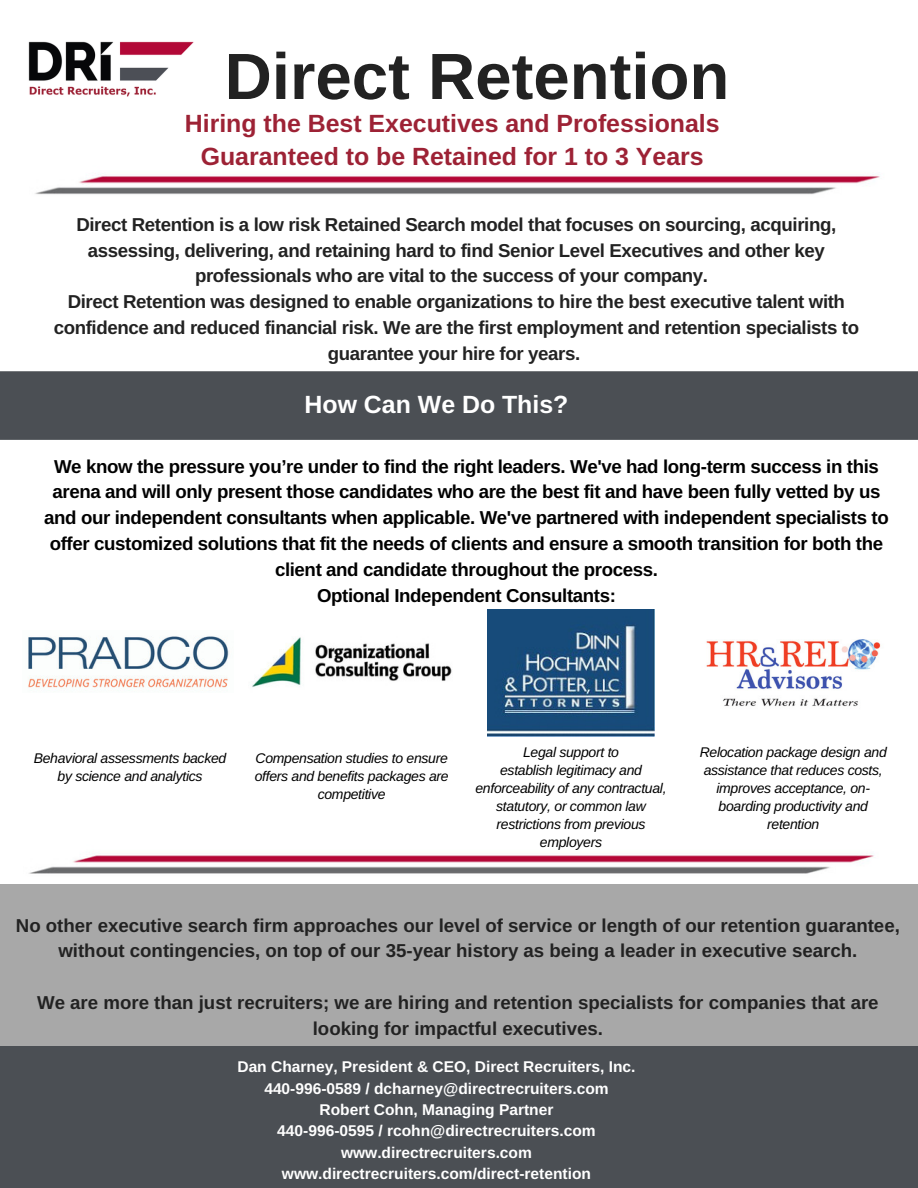
<style>
.page{position:relative;width:918px;height:1188px;background:#fff}
.page>*{position:absolute;margin:0;border:0;box-sizing:border-box;transform-origin:0 0}
.t1{font:700 65.4px "Arimo";color:#222}
.t2{font:700 24.9px/33.8px "Arimo";color:#9d2235;text-align:center}
.t3{font:700 24.9px "Arimo";color:#fff}
.t4{font:700 18.75px/25.8px "Arimo";letter-spacing:-.02em;color:#000;text-align:center}
.t5{font:700 18.75px/25.8px "Arimo";letter-spacing:-.02em;color:#222;text-align:center}
.t6{font:700 18.75px/25.8px "Arimo";color:#222;text-align:center}
.t7{font:700 15.6px/21.3px "Arimo";color:#fff;text-align:center}
.t8{font:italic 13.95px/18px "Arimo";letter-spacing:-.02em;color:#000;text-align:center}
</style>
<div class="page">
<img style="left:28px;top:41px;width:166px;height:56px">
<div style="left:0;top:371px;width:918px;height:69px;background:#4b4f54"></div>
<img style="left:35px;top:174px;width:845px;height:21px">
<img style="left:29px;top:853px;width:845px;height:21px">
<div style="left:0;top:884px;width:918px;height:304px;background:#a8a8a8"></div>
<div style="left:0;top:1046px;width:918px;height:142px;background:#4b4f54"></div>
<img style="left:487px;top:610px;width:168px;height:127px">
<img style="left:706px;top:639px;width:175px;height:68px">
<img style="left:252px;top:637px;width:200px;height:51px">
<img style="left:28px;top:636px;width:201px;height:53px">
<h1 class="t1" style="left:225px;top:40px;width:506px">Direct Retention</h1>
<h2 class="t2" style="left:185px;top:106px;width:536px">Hiring the Best Executives and Professionals<br>Guaranteed to be Retained for 1 to 3 Years</h2>
<p class="t5" style="left:54px;top:211px;width:807px">Direct Retention is a low risk Retained Search model that focuses on sourcing, acquiring, assessing, delivering, and retaining hard to find Senior Level Executives and other key professionals who are vital to the success of your company.<br>Direct Retention was designed to enable organizations to hire the best executive talent with confidence and reduced financial risk. We are the first employment and retention specialists to guarantee your hire for years.</p>
<h2 class="t3" style="left:305px;top:390px;width:265px">How Can We Do This?</h2>
<p class="t4" style="left:44px;top:453px;width:846px">We know the pressure you’re under to find the right leaders. We've had long-term success in this arena and will only present those candidates who are the best fit and have been fully vetted by us and our independent consultants when applicable. We've partnered with independent specialists to offer customized solutions that fit the needs of clients and ensure a smooth transition for both the client and candidate throughout the process.<br>Optional Independent Consultants:</p>
<p class="t8" style="left:34px;top:750px;width:194px">Behavioral assessments backed by science and analytics</p>
<p class="t8" style="left:700px;top:743px;width:189px">Relocation package design and assistance that reduces costs, improves acceptance, on&shy;boarding productivity and retention</p>
<p class="t8" style="left:255px;top:750px;width:196px">Compensation studies to ensure offers and benefits packages are competitive</p>
<p class="t8" style="left:476px;top:743px;width:193px">Legal support to<br>establish legitimacy and enforceability of any contractual, statutory, or common law restrictions from previous employers</p>
<p class="t6" style="left:16px;top:912px;width:886px">No other executive search firm approaches our level of service or length of our retention guarantee, without contingencies, on top of our 35-year history as being a leader in executive search.</p>
<p class="t6" style="left:37px;top:990px;width:843px">We are more than just recruiters; we are hiring and retention specialists for companies that are looking for impactful executives.</p>
<p class="t7" style="left:237px;top:1056px;width:400px">Dan Charney, President &amp; CEO, Direct Recruiters, Inc.<br>440-996-0589 / dcharney@directrecruiters.com Robert Cohn, Managing Partner<br>440-996-0595 / rcohn@directrecruiters.com www.directrecruiters.com www.directrecruiters.com/direct-retention</p>
</div>
